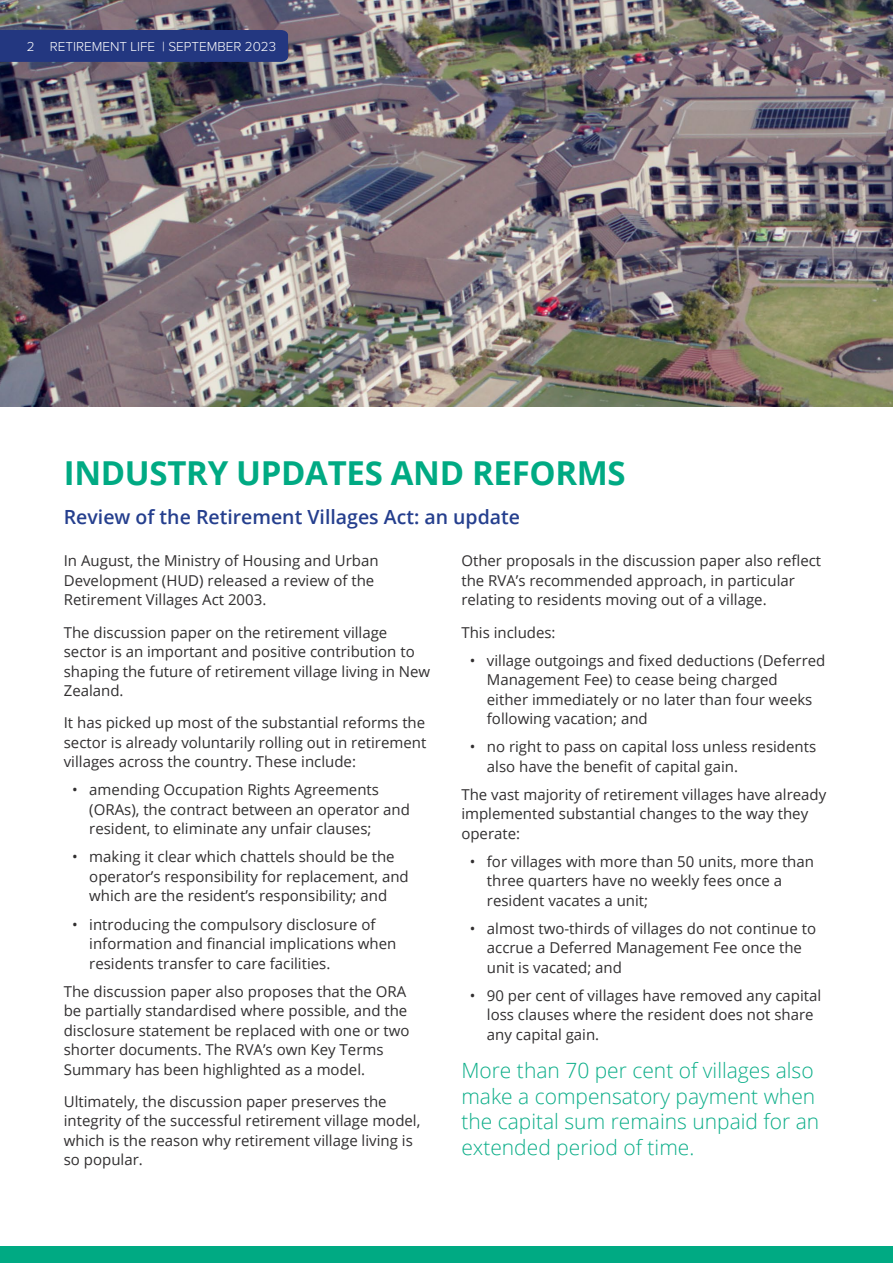
<style>
.page{position:relative;width:893px;height:1263px;background:#fff}
.page>*{position:absolute;margin:0;border:0;box-sizing:border-box;transform-origin:0 0}
.HEading_1{font:700 33px "Open Sans";letter-spacing:-.01em;color:#00aa83}
.Pull-quote{font:300 21px/25.5px "Open Sans";color:#0dae89}
.Heading_2{font:600 19.5px "Open Sans";color:#253f8e}
.Body{font:15px/19.5px "Open Sans";color:#312f30}
.Bullets{font:15px/19.5px "Open Sans";color:#312f30}
.t1{font:300 13.5px "Proxima Nova";color:#fff}
</style>
<div class="page">
<div style="left:0;top:1246px;width:893px;height:17px;background:#00aa83"></div>
<img style="left:0;top:0;width:893px;height:406px">
<div style="left:0;top:30px;width:288px;height:32px;background:#233780"></div>
<p class="t1" style="left:27px;top:40px;width:251px">2 RETIREMENT LIFE | SEPTEMBER 2023</p>
<p class="HEading_1" style="left:64px;top:450px;width:563px">INDUSTRY UPDATES AND REFORMS</p>
<p class="Heading_2" style="left:64px;top:503px;width:458px">Review of the Retirement Villages Act: an update</p>
<p class="Body" style="left:461px;top:551px;width:361px">Other proposals in the discussion paper also reflect the RVA’s recommended approach, in particular relating to residents moving out of a village.</p>
<p class="Body" style="left:461px;top:622px;width:96px">This includes:</p>
<p class="Bullets" style="left:487px;top:650px;width:340px;text-indent:-17px">• village outgoings and fixed deductions (Deferred Management Fee) to cease being charged<br>either immediately or no later than four weeks following vacation; and</p>
<p class="Bullets" style="left:487px;top:737px;width:331px;text-indent:-17px">• no right to pass on capital loss unless residents also have the benefit of capital gain.</p>
<p class="Body" style="left:461px;top:784px;width:366px">The vast majority of retirement villages have already implemented substantial changes to the way they operate:</p>
<p class="Bullets" style="left:487px;top:851px;width:329px;text-indent:-17px">• for villages with more than 50 units, more than three quarters have no weekly fees once a resident vacates a unit;</p>
<p class="Bullets" style="left:487px;top:918px;width:331px;text-indent:-17px">• almost two-thirds of villages do not continue to accrue a Deferred Management Fee once the unit is vacated; and</p>
<p class="Bullets" style="left:487px;top:985px;width:336px;text-indent:-17px">• 90 per cent of villages have removed any capital loss clauses where the resident does not share any capital gain.</p>
<p class="Pull-quote" style="left:461px;top:1057px;width:359px">More than 70 per cent of villages also make a compensatory payment when the capital sum remains unpaid for an extended period of time.</p>
<p class="Body" style="left:64px;top:551px;width:316px">In August, the Ministry of Housing and Urban<br>Development (HUD) released a review of the<br>Retirement Villages Act 2003.</p>
<p class="Body" style="left:64px;top:622px;width:368px">The discussion paper on the retirement village sector is an important and positive contribution to shaping the future of retirement village living in New Zealand.</p>
<p class="Body" style="left:64px;top:713px;width:364px;text-align:justify">It has picked up most of the substantial reforms the sector is already voluntarily rolling out in retirement villages across the country. These include:</p>
<p class="Bullets" style="left:89px;top:780px;width:322px;text-indent:-17px">• amending Occupation Rights Agreements (ORAs), the contract between an operator and resident, to eliminate any unfair clauses;</p>
<p class="Bullets" style="left:89px;top:847px;width:321px;text-indent:-17px">• making it clear which chattels should be the operator’s responsibility for replacement, and which are the resident’s responsibility; and</p>
<p class="Bullets" style="left:89px;top:914px;width:309px;text-indent:-17px">• introducing the compulsory disclosure of information and financial implications when residents transfer to care facilities.</p>
<p class="Body" style="left:64px;top:981px;width:347px">The discussion paper also proposes that the ORA be partially standardised where possible, and the disclosure statement be replaced with one or two shorter documents. The RVA’s own Key Terms Summary has been highlighted as a model.</p>
<p class="Body" style="left:64px;top:1091px;width:358px">Ultimately, the discussion paper preserves the integrity of the successful retirement village model, which is the reason why retirement village living is so popular.</p>
</div>
